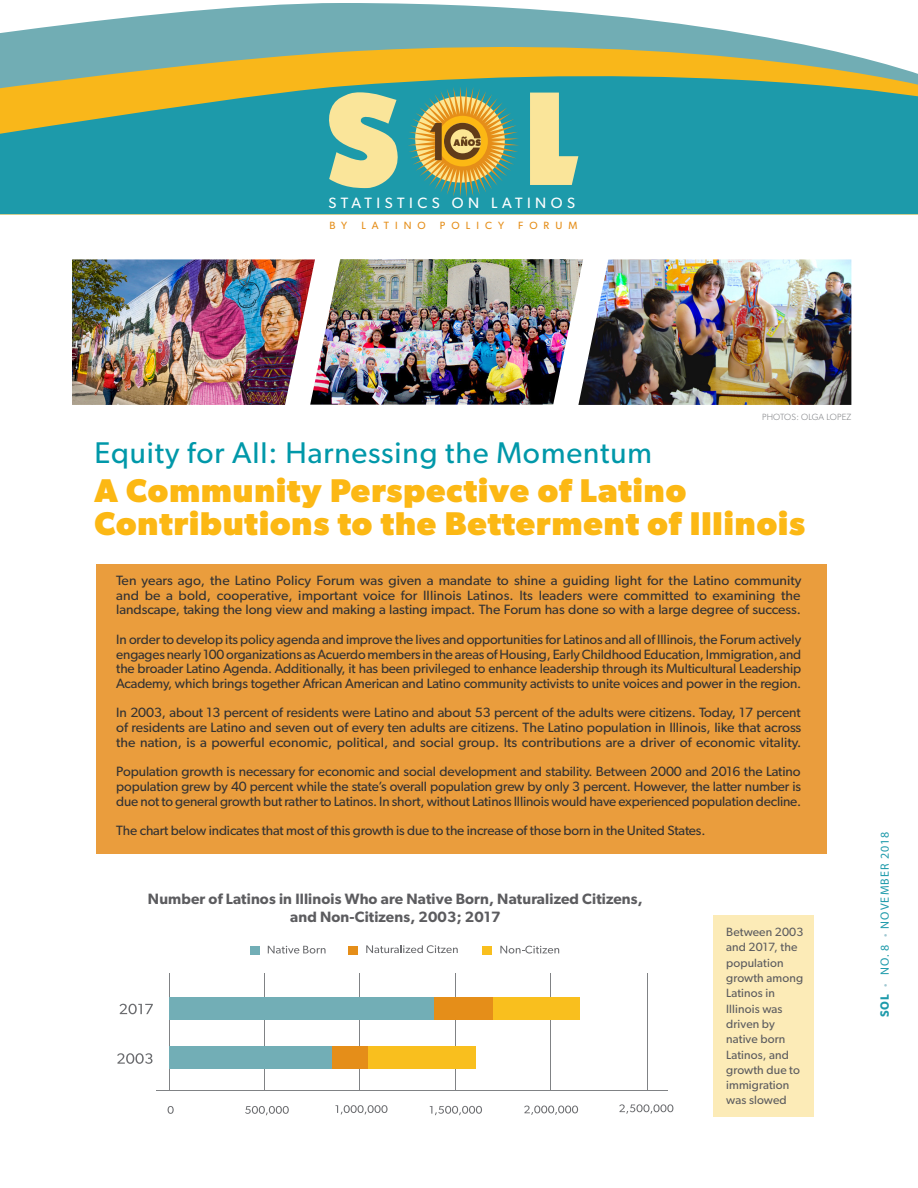
<style>
.page{position:relative;width:918px;height:1188px;background:#fff}
.page>*{position:absolute;margin:0;border:0;box-sizing:border-box;transform-origin:0 0}
.Intro_headline{font:700 33px/33px "Gibson";letter-spacing:.03em;color:#fcb814}
.Intro_headline-2{font:30px "Gibson";letter-spacing:.03em;color:#0098a9}
.t1{font:600 15px/18px "Gibson";letter-spacing:.01em;color:#5c5c5f;text-align:center}
.t2{font:15px "Gibson";letter-spacing:.3em;color:#fff}
.t3{font:13.5px/14.7px "Gibson";letter-spacing:-.01em;color:#333233;text-align:justify}
.t4{font:12px/15.3px "Gibson";letter-spacing:.01em;color:#5c5c5f}
.t5{font:12px "Myriad Pro";letter-spacing:.095em;color:#1d9aaa}
.t6{font:10.5px "Gibson";letter-spacing:.575em;color:#e58e19}
.Photo_Credits{font:300 9px "Gibson";letter-spacing:.02em;color:#7b7d80}
.s1{font-family:"Whitney";font-weight:700}
.s2{color:#a1c8d2}
</style>
<div class="page">
<div style="left:96px;top:564px;width:730px;height:289px;background:#ea9d3d"></div>
<svg style="left:24px;top:3px;width:698px;height:27px;fill:#71adb4"></svg>
<svg style="left:0;top:30px;width:918px;height:185px;background:#98b9a7"></svg>
<svg style="left:0;top:58px;width:918px;height:156px;background:#4fa18c"></svg>
<svg style="left:530px;top:93px;width:48px;height:92px;background:#b9cf9e"></svg>
<svg style="left:408px;top:86px;width:111px;height:112px;background:#809e71"></svg>
<svg style="left:326px;top:92px;width:73px;height:96px;background:#b6cd9e"></svg>
<img style="left:315px;top:259px;width:263px;height:146px">
<img style="left:578px;top:259px;width:273px;height:146px">
<img style="left:72px;top:259px;width:243px;height:146px">
<svg style="left:168px;top:1106px;width:6px;height:8px"></svg>
<svg style="left:245px;top:1106px;width:44px;height:9px"></svg>
<svg style="left:120px;top:1004px;width:33px;height:10px"></svg>
<hr style="left:169px;top:973px;width:1px;height:118px;background:#808285">
<hr style="left:264px;top:973px;width:1px;height:118px;background:#808285">
<hr style="left:360px;top:973px;width:1px;height:118px;background:#808285">
<hr style="left:455px;top:973px;width:1px;height:118px;background:#808285">
<hr style="left:550px;top:973px;width:1px;height:118px;background:#808285">
<div style="left:493px;top:997px;width:87px;height:22px;background:#f9bf1e"></div>
<div style="left:169px;top:997px;width:265px;height:22px;background:#72aeb6"></div>
<div style="left:434px;top:997px;width:59px;height:22px;background:#e58e19"></div>
<div style="left:367px;top:1047px;width:109px;height:22px;background:#f9bf1e"></div>
<div style="left:169px;top:1047px;width:163px;height:22px;background:#72aeb6"></div>
<div style="left:332px;top:1047px;width:35px;height:22px;background:#e58e19"></div>
<svg style="left:430px;top:1106px;width:52px;height:9px"></svg>
<svg style="left:524px;top:1106px;width:54px;height:9px"></svg>
<svg style="left:117px;top:1053px;width:36px;height:11px"></svg>
<svg style="left:619px;top:1104px;width:54px;height:10px"></svg>
<div style="left:251px;top:946px;width:9px;height:9px;background:#72aeb6"></div>
<svg style="left:268px;top:946px;width:58px;height:8px"></svg>
<div style="left:348px;top:946px;width:10px;height:9px;background:#e58e19"></div>
<svg style="left:366px;top:945px;width:92px;height:8px"></svg>
<div style="left:482px;top:946px;width:10px;height:9px;background:#f9bf1e"></div>
<svg style="left:500px;top:946px;width:59px;height:8px"></svg>
<hr style="left:648px;top:973px;width:1px;height:118px;background:#808285">
<hr style="left:156px;top:1090px;width:511px;height:1px;background:#808285">
<svg style="left:335px;top:1105px;width:53px;height:9px"></svg>
<div style="left:713px;top:915px;width:100px;height:202px;background:#fcebb7"></div>
<p class="t2" style="left:329px;top:194px;width:248px">STATISTICS ON LATINOS</p>
<p class="t6" style="left:329px;top:219px;width:19px">B Y</p>
<p class="t6" style="left:361px;top:219px;width:66px">LATINO</p>
<p class="t6" style="left:440px;top:219px;width:66px">POLICY</p>
<p class="t6" style="left:518px;top:219px;width:61px">FORUM</p>
<p class="Photo_Credits" style="left:762px;top:412px;width:91px">PHOTOS: OLGA LOPEZ</p>
<p class="Intro_headline-2" style="left:94px;top:435px;width:559px">Equity for All: Harnessing the Momentum</p>
<p class="Intro_headline" style="left:94px;top:473px;width:712px">A Community Perspective of Latino<br>Contributions to the Betterment of Illinois</p>
<p class="t3" style="left:116px;top:573px;width:687px">Ten years ago, the Latino Policy Forum was given a mandate to shine a guiding light for the Latino community and be a bold, cooperative, important voice for Illinois Latinos. Its leaders were committed to examining the landscape, taking the long view and making a lasting impact. The Forum has done so with a large degree of success.</p>
<p class="t3" style="left:116px;top:632px;width:686px">In order to develop its policy agenda and improve the lives and opportunities for Latinos and all of Illinois, the Forum actively engages nearly 100 organizations as Acuerdo members in the areas of Housing, Early Childhood Education, Immigration, and the broader Latino Agenda. Additionally, it has been privileged to enhance leadership through its Multicultural Leadership Academy, which brings together African American and Latino community activists to unite voices and power in the region.</p>
<p class="t3" style="left:116px;top:705px;width:687px">In 2003, about 13 percent of residents were Latino and about 53 percent of the adults were citizens. Today, 17 percent of residents are Latino and seven out of every ten adults are citizens. The Latino population in Illinois, like that across the nation, is a powerful economic, political, and social group. Its contributions are a driver of economic vitality.</p>
<p class="t3" style="left:116px;top:764px;width:686px">Population growth is necessary for economic and social development and stability. Between 2000 and 2016 the Latino population grew by 40 percent while the state’s overall population grew by only 3 percent. However, the latter number is due not to general growth but rather to Latinos. In short, without Latinos Illinois would have experienced population decline.</p>
<p class="t3" style="left:116px;top:823px;width:591px">The chart below indicates that most of this growth is due to the increase of those born in the United States.</p>
<p class="t1" style="left:148px;top:889px;width:496px">Number of Latinos in Illinois Who are Native Born, Naturalized Citizens, and Non-Citizens, 2003; 2017</p>
<p class="t4" style="left:726px;top:924px;width:79px">Between 2003 and 2017, the population growth among<br>Latinos in<br>Illinois was driven by native born<br>Latinos, and growth due to immigration was slowed</p>
<p class="t5" style="left:877px;top:1017px;width:187px;rotate:-90deg"><span class="s1">SOL</span> <span class="s2">•</span> NO. 8 <span class="s2">•</span> NOVEMBER 2018</p>
</div>
